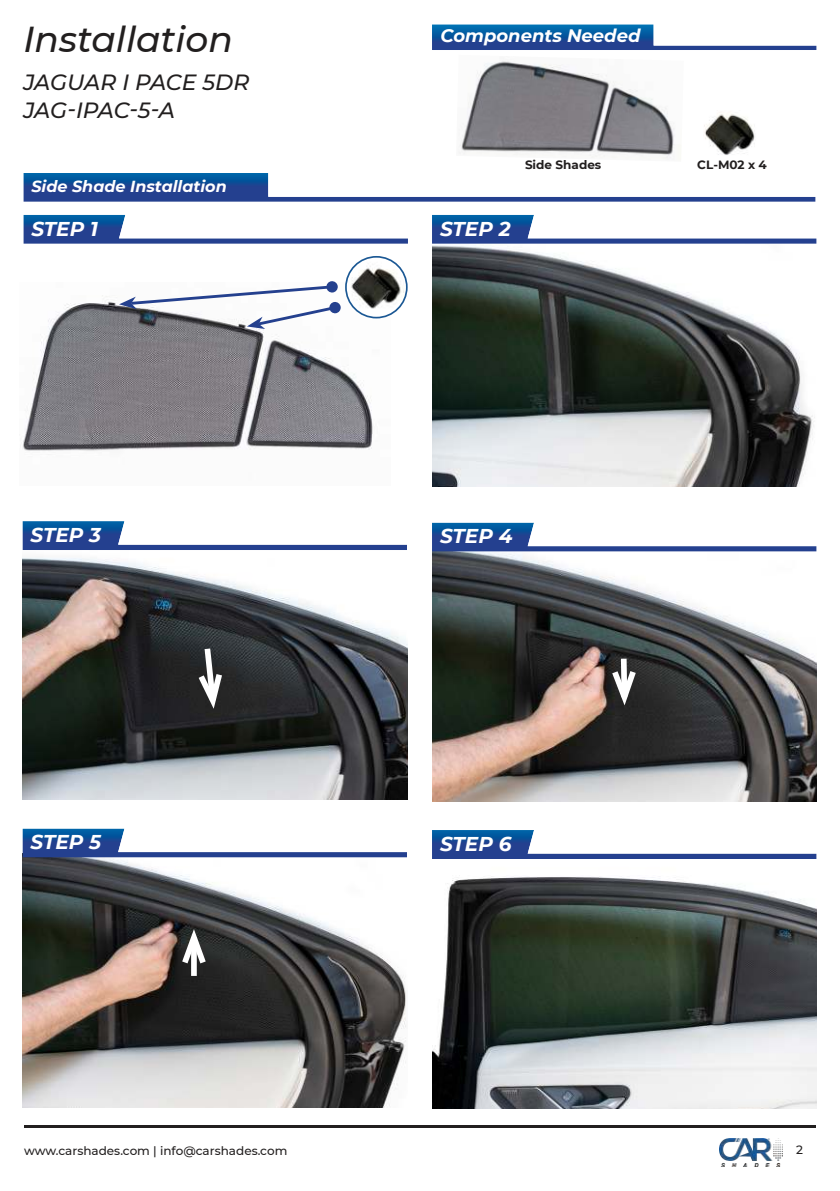
<style>
.page{position:relative;width:840px;height:1191px;background:#fff}
.page>*{position:absolute;margin:0;border:0;box-sizing:border-box;transform-origin:0 0}
.t1{font:italic 500 36px "Montserrat";color:#221f1f}
.t2{font:italic 500 22px/28px "Montserrat";letter-spacing:-.01em;color:#221f1f}
.t3{font:italic 700 20px "Montserrat";color:#fff}
.t4{font:italic 700 18px "Montserrat";color:#fff}
.t5{font:italic 700 16px "Montserrat";color:#fff}
.t6{font:500 12px "Montserrat";color:#221f1f}
.t7{font:700 12px "Montserrat";color:#221f1f}
</style>
<div class="page">
<img style="left:459px;top:61px;width:216px;height:98px">
<img style="left:22px;top:293px;width:368px;height:158px">
<img style="left:432px;top:245px;width:383px;height:241px">
<img style="left:22px;top:557px;width:385px;height:242px">
<img style="left:22px;top:857px;width:385px;height:250px">
<img style="left:23px;top:173px;width:792px;height:29px">
<hr style="left:24px;top:1126px;width:791px;height:2px;background:#221f1f">
<img style="left:719px;top:1138px;width:63px;height:28px">
<img style="left:432px;top:24px;width:384px;height:26px">
<img style="left:432px;top:215px;width:384px;height:29px">
<img style="left:22px;top:521px;width:385px;height:29px">
<img style="left:22px;top:828px;width:385px;height:29px">
<img style="left:23px;top:215px;width:385px;height:29px">
<img style="left:432px;top:551px;width:384px;height:250px">
<img style="left:432px;top:876px;width:384px;height:232px">
<img style="left:432px;top:522px;width:384px;height:29px">
<img style="left:432px;top:830px;width:384px;height:29px">
<svg style="left:193px;top:642px;width:33px;height:75px"></svg>
<svg style="left:607px;top:653px;width:33px;height:60px"></svg>
<img style="left:346px;top:257px;width:60px;height:61px;border-radius:30px">
<div style="left:345px;top:256px;width:62px;height:62px;border:2px solid #1b5894;border-radius:50%"></div>
<svg style="left:326px;top:281px;width:12px;height:12px"></svg>
<img style="left:704px;top:112px;width:51px;height:43px">
<svg style="left:119px;top:284px;width:219px;height:45px"></svg>
<div style="left:329px;top:302px;width:12px;height:12px;background:#24408e;border-radius:50%"></div>
<div style="left:191px;top:937px;width:6px;height:39px;background:#fff"></div>
<svg style="left:177px;top:921px;width:33px;height:48px"></svg>
<h1 class="t1" style="left:23px;top:19px;width:211px">Installation</h1>
<h2 class="t2" style="left:23px;top:68px;width:227px">JAGUAR I PACE 5DR<br>JAG-IPAC-5-A</h2>
<h3 class="t5" style="left:31px;top:179px;width:197px">Side Shade Installation</h3>
<h3 class="t3" style="left:31px;top:220px;width:68px">STEP 1</h3>
<h3 class="t3" style="left:30px;top:526px;width:72px">STEP 3</h3>
<h3 class="t3" style="left:30px;top:833px;width:72px">STEP 5</h3>
<h3 class="t4" style="left:440px;top:28px;width:201px">Components Needed</h3>
<p class="t7" style="left:524px;top:159px;width:78px">Side Shades</p>
<p class="t7" style="left:697px;top:159px;width:71px">CL-M02 x 4</p>
<h3 class="t3" style="left:440px;top:220px;width:72px">STEP 2</h3>
<h3 class="t3" style="left:440px;top:528px;width:74px">STEP 4</h3>
<h3 class="t3" style="left:440px;top:835px;width:73px">STEP 6</h3>
<p class="t6" style="left:24px;top:1145px;width:265px">www.carshades.com | info@carshades.com</p>
<p class="t6" style="left:795px;top:1145px;width:8px">2</p>
</div>
